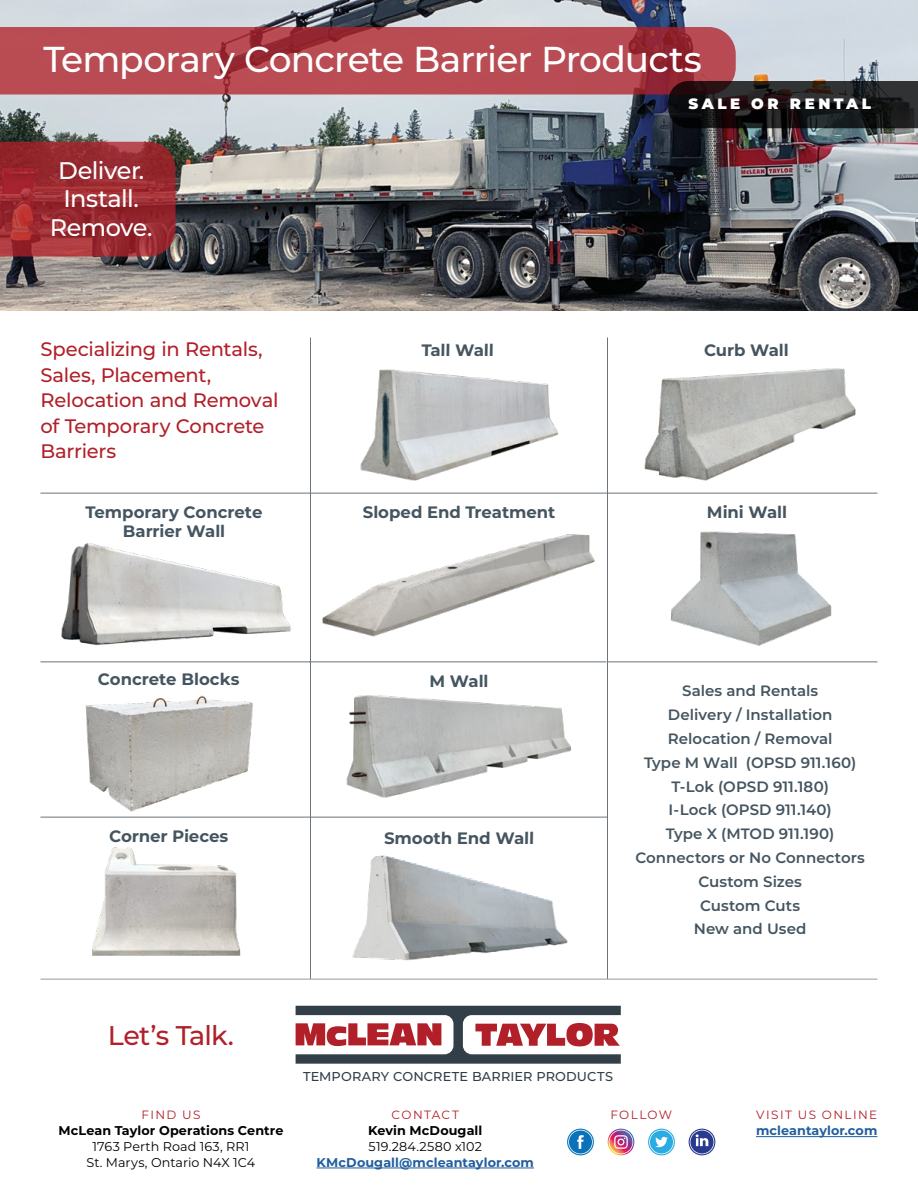
<style>
.page{position:relative;width:918px;height:1188px;background:#fff}
.page>*{position:absolute;margin:0;border:0;box-sizing:border-box;transform-origin:0 0}
.Headline{font:500 36px "Montserrat";letter-spacing:-.025em;color:#fff}
.Headline-2{font:500 27px "Montserrat";letter-spacing:-.03em;color:#b12029}
.Headline-3{font:500 24px "Montserrat";letter-spacing:-.025em;color:#fff}
.Feature_Text_Reverse{font:500 19.5px/25.5px "Montserrat";letter-spacing:-.01em;color:#b12029}
.Subhead_1{font:700 16.5px/19.5px "Montserrat";letter-spacing:-.005em;color:#455560;text-align:center}
.Subhead_1_Light{font:600 15px "Montserrat";color:#455560}
.Contact_Subhead{font:900 15px "Montserrat";letter-spacing:.235em;color:#fff}
.t1{font:500 12.9px "Montserrat";letter-spacing:.01em;color:#323e48}
.Contact{font:12.75px "Montserrat";letter-spacing:.005em;color:#000}
.Contact-2{font:700 12.75px "Montserrat";letter-spacing:.01em;color:#215e9e}
.Contact-3{font:700 12.75px "Montserrat";letter-spacing:.005em;color:#000}
.Contact_Subhead-2{font:12px "Montserrat";letter-spacing:.115em;color:#b12029}
</style>
<div class="page">
<img style="left:346px;top:695px;width:225px;height:103px">
<img style="left:0;top:0;width:918px;height:310px">
<svg style="left:296px;top:1006px;width:325px;height:58px"></svg>
<hr style="left:317px;top:1168px;width:217px;height:1px;background:#215e9e">
<hr style="left:756px;top:1136px;width:121px;height:1px;background:#215e9e">
<hr style="left:40px;top:979px;width:838px;height:1px;background:#949ca1">
<svg style="left:0;top:27px;width:736px;height:67px;background:#b4464f"></svg>
<svg style="left:668px;top:81px;width:250px;height:47px;background:#1d1a1b"></svg>
<img style="left:72px;top:847px;width:189px;height:133px">
<img style="left:351px;top:369px;width:216px;height:124px">
<img style="left:322px;top:534px;width:273px;height:103px">
<img style="left:55px;top:543px;width:239px;height:119px">
<img style="left:69px;top:695px;width:199px;height:122px">
<img style="left:334px;top:855px;width:246px;height:125px">
<img style="left:644px;top:368px;width:212px;height:113px">
<img style="left:670px;top:531px;width:162px;height:115px">
<hr style="left:40px;top:817px;width:270px;height:1px;background:#6a747b">
<hr style="left:310px;top:817px;width:298px;height:1px;background:#6a747b">
<hr style="left:40px;top:662px;width:270px;height:1px;background:#6a747b">
<hr style="left:309px;top:662px;width:297px;height:1px;background:#6a747b">
<hr style="left:608px;top:662px;width:269px;height:1px;background:#6a747b">
<hr style="left:310px;top:493px;width:298px;height:1px;background:#6a747b">
<hr style="left:40px;top:493px;width:270px;height:1px;background:#6a747b">
<hr style="left:608px;top:493px;width:270px;height:1px;background:#6a747b">
<svg style="left:0;top:142px;width:176px;height:114px;background:#9a2c32"></svg>
<hr style="left:310px;top:338px;width:1px;height:641px;background:#6a747b">
<hr style="left:607px;top:338px;width:1px;height:641px;background:#6a747b">
<svg style="left:567px;top:1129px;width:27px;height:26px"></svg>
<svg style="left:568px;top:1130px;width:25px;height:24px"></svg>
<svg style="left:648px;top:1129px;width:27px;height:26px"></svg>
<svg style="left:649px;top:1130px;width:25px;height:24px"></svg>
<svg style="left:689px;top:1129px;width:26px;height:26px"></svg>
<svg style="left:690px;top:1130px;width:24px;height:24px"></svg>
<svg style="left:608px;top:1129px;width:26px;height:26px"></svg>
<svg style="left:609px;top:1130px;width:24px;height:24px"></svg>
<p class="Headline" style="left:44px;top:35px;width:660px">Temporary Concrete Barrier Products</p>
<p class="Contact_Subhead" style="left:688px;top:92px;width:184px">SALE OR RENTAL</p>
<p class="Headline-3" style="left:58px;top:154px;width:88px">Deliver.</p>
<p class="Headline-3" style="left:63px;top:182px;width:77px">Install.</p>
<p class="Headline-3" style="left:50px;top:211px;width:104px">Remove.</p>
<p class="Feature_Text_Reverse" style="left:40px;top:336px;width:239px">Specializing in Rentals,<br>Sales, Placement,<br>Relocation and Removal of Temporary Concrete<br>Barriers</p>
<p class="Subhead_1" style="left:86px;top:501px;width:178px">Temporary Concrete<br>Barrier Wall</p>
<p class="Subhead_1" style="left:422px;top:339px;width:74px">Tall Wall</p>
<p class="Subhead_1" style="left:363px;top:501px;width:194px">Sloped End Treatment</p>
<p class="Subhead_1" style="left:704px;top:339px;width:86px">Curb Wall</p>
<p class="Subhead_1" style="left:707px;top:501px;width:82px">Mini Wall</p>
<p class="Subhead_1" style="left:98px;top:669px;width:143px">Concrete Blocks</p>
<p class="Subhead_1" style="left:109px;top:825px;width:121px">Corner Pieces</p>
<p class="Subhead_1" style="left:429px;top:670px;width:61px">M Wall</p>
<p class="Subhead_1" style="left:384px;top:827px;width:152px">Smooth End Wall</p>
<p class="Subhead_1_Light" style="left:682px;top:680px;width:138px">Sales and Rentals</p>
<p class="Subhead_1_Light" style="left:668px;top:704px;width:166px">Delivery / Installation</p>
<p class="Subhead_1_Light" style="left:668px;top:728px;width:166px">Relocation / Removal</p>
<p class="Subhead_1_Light" style="left:644px;top:752px;width:214px">Type M Wall (OPSD 911.160)</p>
<p class="Subhead_1_Light" style="left:671px;top:776px;width:159px">T-Lok (OPSD 911.180)</p>
<p class="Subhead_1_Light" style="left:669px;top:799px;width:165px">I-Lock (OPSD 911.140)</p>
<p class="Subhead_1_Light" style="left:666px;top:823px;width:170px">Type X (MTOD 911.190)</p>
<p class="Subhead_1_Light" style="left:635px;top:847px;width:231px">Connectors or No Connectors</p>
<p class="Subhead_1_Light" style="left:698px;top:871px;width:105px">Custom Sizes</p>
<p class="Subhead_1_Light" style="left:700px;top:895px;width:102px">Custom Cuts</p>
<p class="Subhead_1_Light" style="left:694px;top:919px;width:114px">New and Used</p>
<p class="Headline-2" style="left:108px;top:1016px;width:128px">Let’s Talk.</p>
<p class="Contact_Subhead-2" style="left:142px;top:1106px;width:60px">FIND US</p>
<p class="Contact-3" style="left:58px;top:1122px;width:227px">McLean Taylor Operations Centre</p>
<p class="Contact" style="left:93px;top:1138px;width:158px">1763 Perth Road 163, RR1</p>
<p class="Contact" style="left:87px;top:1153px;width:170px">St. Marys, Ontario N4X 1C4</p>
<p class="t1" style="left:303px;top:1067px;width:311px">TEMPORARY CONCRETE BARRIER PRODUCTS</p>
<p class="Contact_Subhead-2" style="left:392px;top:1106px;width:69px">CONTACT</p>
<p class="Contact-3" style="left:368px;top:1122px;width:116px">Kevin McDougall</p>
<p class="Contact" style="left:369px;top:1138px;width:115px">519.284.2580 x102</p>
<p class="Contact-2" style="left:317px;top:1153px;width:219px">KMcDougall@mcleantaylor.com</p>
<p class="Contact_Subhead-2" style="left:610px;top:1106px;width:63px">FOLLOW</p>
<p class="Contact_Subhead-2" style="left:756px;top:1106px;width:122px">VISIT US ONLINE</p>
<p class="Contact-2" style="left:756px;top:1122px;width:123px">mcleantaylor.com</p>
</div>
